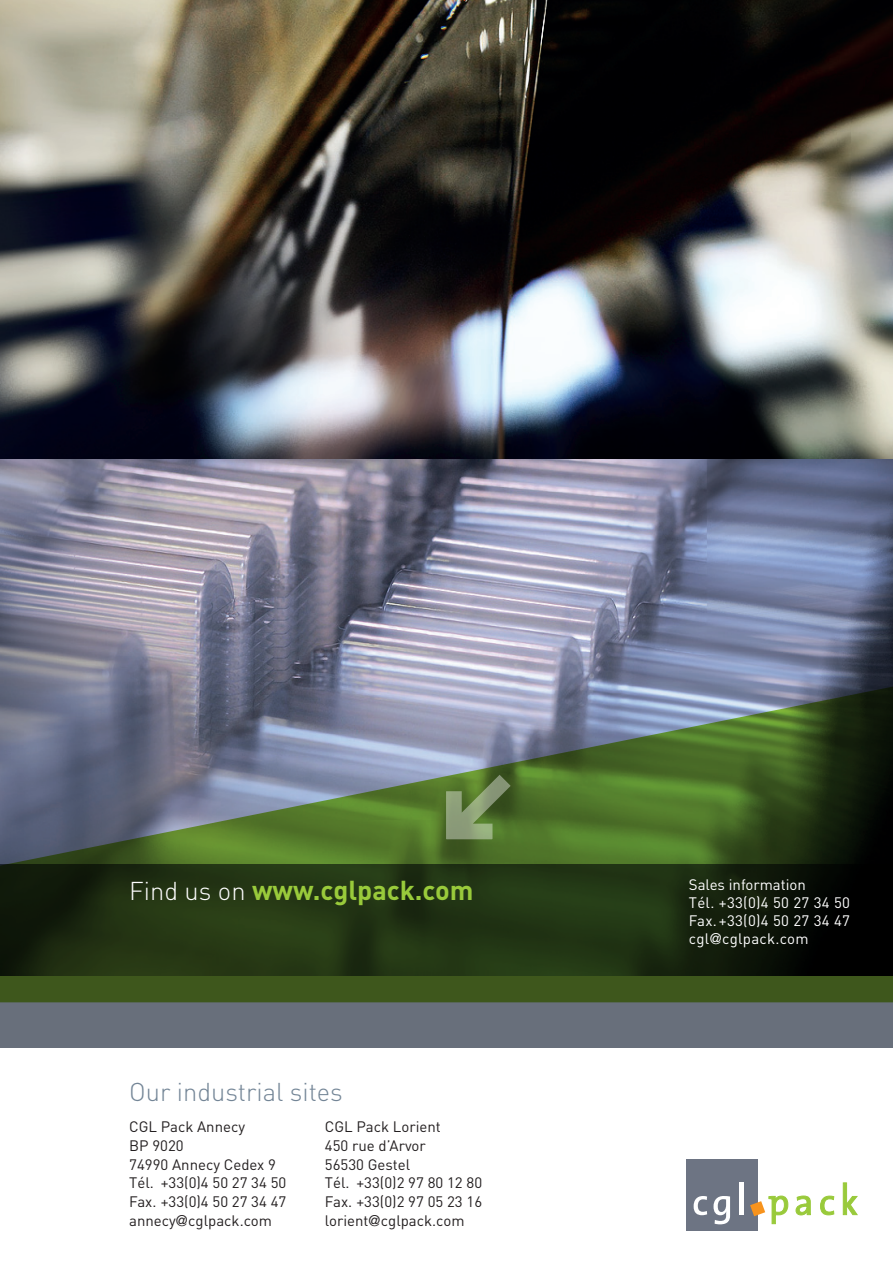
<style>
.page{position:relative;width:893px;height:1263px;background:#fff}
.page>*{position:absolute;margin:0;border:0;box-sizing:border-box;transform-origin:0 0}
.t1{font:700 27px "DIN";color:#99ca3b}
.t2{font:300 25.5px "DIN";color:#738596}
.t3{font:15px/18.8px "DIN";color:#231f20}
.t4{font:15px/18px "DIN";letter-spacing:.02em;color:#fff}
.s1{font-weight:300;font-size:25.5px;color:#fff}
.s2{font-family:"Helvetica Neue"}
</style>
<div class="page">
<img style="left:0;top:0;width:893px;height:459px">
<img style="left:0;top:459px;width:893px;height:228px">
<div style="left:0;top:864px;width:893px;height:184px;background:#686f7b"></div>
<svg style="left:0;top:687px;width:893px;height:315px"></svg>
<svg style="left:446px;top:775px;width:65px;height:64px"></svg>
<div style="left:687px;top:1159px;width:71px;height:71px;background:#6d7483"></div>
<svg style="left:694px;top:1196px;width:13px;height:19px"></svg>
<svg style="left:713px;top:1196px;width:17px;height:28px"></svg>
<hr style="left:740px;top:1182px;width:4px;height:33px;background:#fff">
<svg style="left:750px;top:1195px;width:38px;height:29px"></svg>
<svg style="left:795px;top:1195px;width:16px;height:20px"></svg>
<svg style="left:820px;top:1195px;width:14px;height:20px"></svg>
<svg style="left:843px;top:1182px;width:14px;height:33px"></svg>
<h1 class="t1" style="left:129px;top:873px;width:346px"><span class="s1">Find us on</span> www.cglpack.com</h1>
<p class="t4" style="left:689px;top:875px;width:163px">Sales information<br>Tél. +33(0)4 50 27 34 50<br>Fax.+33(0)4 50 27 34 47 cgl<span class="s2">@</span>cglpack.com</p>
<h2 class="t2" style="left:129px;top:1074px;width:215px">Our industrial sites</h2>
<p class="t3" style="left:129px;top:1117px;width:159px">CGL Pack Annecy<br>BP 9020<br>74990 Annecy Cedex 9<br>Tél. +33(0)4 50 27 34 50<br>Fax. +33(0)4 50 27 34 47 annecy<span class="s2">@</span>cglpack.com</p>
<p class="t3" style="left:325px;top:1117px;width:159px">CGL Pack Lorient<br>450 rue d’Arvor<br>56530 Gestel<br>Tél. +33(0)2 97 80 12 80<br>Fax. +33(0)2 97 05 23 16 lorient<span class="s2">@</span>cglpack.com</p>
</div>
